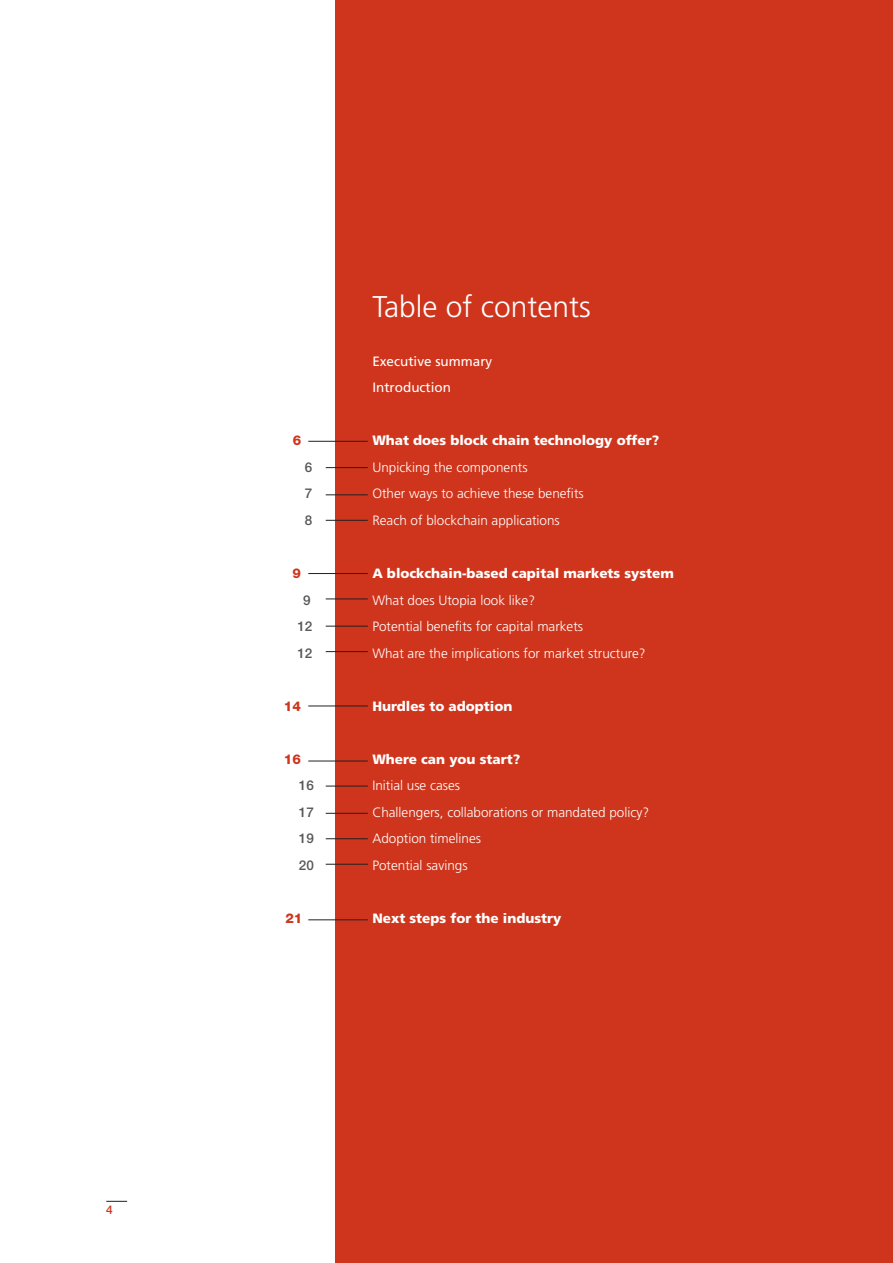
<style>
.page{position:relative;width:893px;height:1263px;background:#fff}
.page>*{position:absolute;margin:0;border:0;box-sizing:border-box;transform-origin:0 0}
.Sub_title_1{font:300 30px "Frutiger LT Std";color:#fff}
.Title_5{font:300 13.5px "Frutiger LT Std";color:#fff}
.Title_5-2{font:900 13.5px "Frutiger LT Std";color:#fff}
.Title_5-3{font:13.5px "Frutiger LT Std";color:#fff}
.Title_5-4{font:500 13.5px "Helvetica Neue LT Std";color:#57585a}
.Title_5-5{font:800 13.5px "Helvetica Neue LT Std";color:#cf351c}
.t1{font:500 12px "Helvetica Neue LT Std";color:#cf351c}
</style>
<div class="page">
<svg style="left:106px;top:1201px;width:21px;height:1px"></svg>
<div style="left:336px;top:0;width:557px;height:1263px;background:#cf351c"></div>
<hr style="left:308px;top:441px;width:60px;height:1px;background:#231f20">
<hr style="left:308px;top:573px;width:60px;height:1px;background:#231f20">
<hr style="left:308px;top:761px;width:60px;height:1px;background:#231f20">
<hr style="left:308px;top:919px;width:60px;height:1px;background:#231f20">
<hr style="left:308px;top:706px;width:60px;height:1px;background:#231f20">
<hr style="left:326px;top:467px;width:42px;height:1px;background:#231f20">
<hr style="left:326px;top:599px;width:42px;height:1px;background:#231f20">
<hr style="left:326px;top:786px;width:42px;height:1px;background:#231f20">
<hr style="left:326px;top:495px;width:42px;height:1px;background:#231f20">
<hr style="left:326px;top:626px;width:42px;height:1px;background:#231f20">
<hr style="left:326px;top:813px;width:42px;height:1px;background:#231f20">
<hr style="left:326px;top:520px;width:42px;height:1px;background:#231f20">
<hr style="left:326px;top:651px;width:42px;height:1px;background:#231f20">
<hr style="left:326px;top:838px;width:42px;height:1px;background:#231f20">
<hr style="left:326px;top:864px;width:42px;height:1px;background:#231f20">
<p class="t1" style="left:106px;top:1202px;width:8px">4</p>
<p class="Sub_title_1" style="left:372px;top:290px;width:220px">Table of contents</p>
<p class="Title_5-3" style="left:372px;top:353px;width:122px">Executive summary</p>
<p class="Title_5-3" style="left:372px;top:380px;width:80px">Introduction</p>
<p class="Title_5-5" style="left:293px;top:433px;width:10px">6</p>
<p class="Title_5-2" style="left:372px;top:433px;width:288px">What does block chain technology offer?</p>
<p class="Title_5-4" style="left:305px;top:459px;width:9px">6</p>
<p class="Title_5" style="left:372px;top:460px;width:157px">Unpicking the components</p>
<p class="Title_5-4" style="left:305px;top:486px;width:9px">7</p>
<p class="Title_5" style="left:372px;top:486px;width:213px">Other ways to achieve these benefits</p>
<p class="Title_5-4" style="left:305px;top:512px;width:9px">8</p>
<p class="Title_5" style="left:372px;top:513px;width:189px">Reach of blockchain applications</p>
<p class="Title_5-5" style="left:292px;top:565px;width:10px">9</p>
<p class="Title_5-2" style="left:372px;top:565px;width:303px">A blockchain-based capital markets system</p>
<p class="Title_5-4" style="left:303px;top:592px;width:9px">9</p>
<p class="Title_5" style="left:372px;top:592px;width:164px">What does Utopia look like?</p>
<p class="Title_5-4" style="left:297px;top:618px;width:17px">12</p>
<p class="Title_5" style="left:372px;top:619px;width:212px">Potential benefits for capital markets</p>
<p class="Title_5-4" style="left:297px;top:645px;width:17px">12</p>
<p class="Title_5" style="left:372px;top:645px;width:275px">What are the implications for market structure?</p>
<p class="Title_5-5" style="left:284px;top:698px;width:19px">14</p>
<p class="Title_5-2" style="left:372px;top:698px;width:142px">Hurdles to adoption</p>
<p class="Title_5-5" style="left:284px;top:751px;width:19px">16</p>
<p class="Title_5-2" style="left:372px;top:751px;width:149px">Where can you start?</p>
<p class="Title_5-4" style="left:299px;top:777px;width:17px">16</p>
<p class="Title_5" style="left:372px;top:778px;width:89px">Initial use cases</p>
<p class="Title_5-4" style="left:299px;top:804px;width:17px">17</p>
<p class="Title_5" style="left:372px;top:804px;width:278px">Challengers, collaborations or mandated policy?</p>
<p class="Title_5-4" style="left:299px;top:830px;width:17px">19</p>
<p class="Title_5" style="left:372px;top:831px;width:110px">Adoption timelines</p>
<p class="Title_5-4" style="left:299px;top:857px;width:17px">20</p>
<p class="Title_5" style="left:372px;top:857px;width:97px">Potential savings</p>
<p class="Title_5-5" style="left:285px;top:910px;width:19px">21</p>
<p class="Title_5-2" style="left:372px;top:910px;width:191px">Next steps for the industry</p>
</div>
